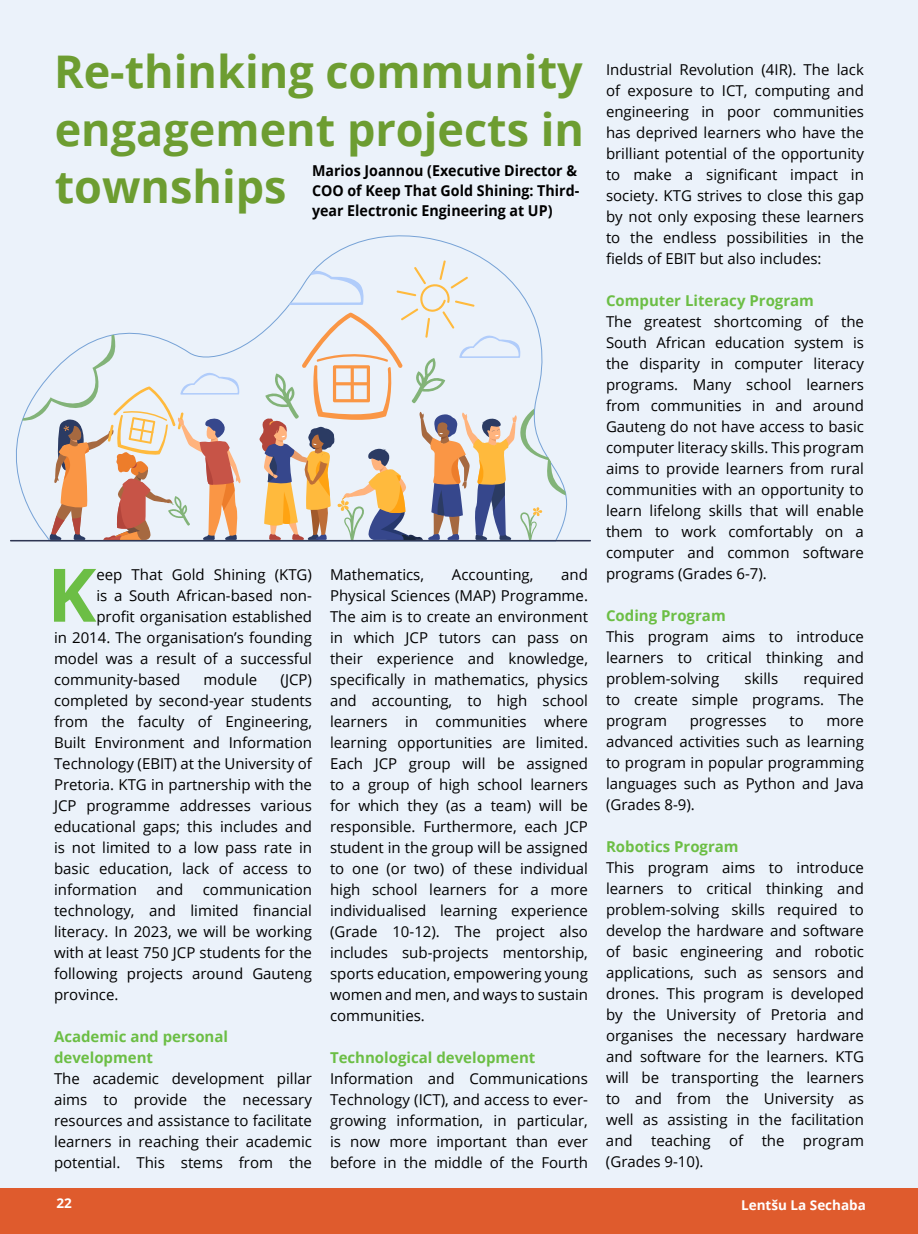
<style>
.page{position:relative;width:918px;height:1234px;background:#fff}
.page>*{position:absolute;margin:0;border:0;box-sizing:border-box;transform-origin:0 0}
.t1{font:700 73.8px "Open Sans";color:#6cbe45}
.t2{font:700 45px/57px "Open Sans";color:#6d9d31;text-align:justify}
.t3{font:15px/21px "Open Sans";color:#000;text-align:justify}
.t4{font:700 15px/21px "Open Sans";color:#6cbe45}
.t5{font:700 15px/19.5px "Open Sans";color:#000;scale:.95 1}
.t6{font:700 13.5px "Open Sans";color:#fff}
</style>
<div class="page">
<div style="left:0;top:1187px;width:918px;height:46px;background:#df5b2d"></div>
<div style="left:0;top:0;width:918px;height:1187px;background:#ebf2fa"></div>
<svg style="left:22px;top:334px;width:219px;height:206px"></svg>
<svg style="left:258px;top:260px;width:308px;height:280px"></svg>
<hr style="left:10px;top:540px;width:581px;height:1px;background:#2e3652">
<h2 class="t2" style="left:54px;top:42px;width:532px">Re-thinking community engagement projects in townships</h2>
<p class="t5" style="left:312px;top:161px;width:283px">Marios Joannou (Executive Director &amp;<br>COO of Keep That Gold Shining: Third&shy;year Electronic Engineering at UP)</p>
<h1 class="t1" style="left:47px;top:542px;width:51px">K</h1>
<p class="t3" style="left:96px;top:563px;width:217px">eep That Gold Shining (KTG)</p>
<p class="t3" style="left:96px;top:584px;width:217px">is a South African-based non-</p>
<p class="t3" style="left:96px;top:605px;width:217px">profit organisation established</p>
<p class="t3" style="left:54px;top:626px;width:260px">in 2014. The organisation’s founding</p>
<p class="t3" style="left:54px;top:647px;width:260px">model was a result of a successful</p>
<p class="t3" style="left:54px;top:668px;width:128px">community-based</p>
<p class="t3" style="left:204px;top:668px;width:55px">module</p>
<p class="t3" style="left:54px;top:668px;width:260px;text-indent:227px">(JCP) completed by second-year students from the faculty of Engineering, Built Environment and Information Technology (EBIT) at the University of Pretoria. KTG in partnership with the JCP programme addresses various educational gaps; this includes and is not limited to a low pass rate in basic education, lack of access to information</p>
<p class="t3" style="left:157px;top:878px;width:28px">and</p>
<p class="t3" style="left:54px;top:878px;width:260px;text-indent:149px">communication technology, and limited financial literacy. In 2023, we will be working with at least 750 JCP students for the following projects around Gauteng province.</p>
<p class="t4" style="left:54px;top:1025px;width:176px">Academic and personal development</p>
<p class="t3" style="left:54px;top:1067px;width:260px">The academic development pillar aims to provide the necessary resources and assistance to facilitate learners in reaching their academic potential. This stems from the</p>
<p class="t3" style="left:330px;top:563px;width:260px;text-indent:231px">and Physical Sciences (MAP) Programme.<br>The aim is to create an environment in which JCP tutors can pass on their experience and knowledge, specifically in mathematics, physics and accounting, to high school learners in communities where learning opportunities are limited.<br>Each JCP group will be assigned to a group of high school learners for which they (as a team) will be responsible. Furthermore, each JCP student in the group will be assigned to one (or two) of these individual high school learners for a more individualised learning experience (Grade 10-12). The project also includes sub-projects mentorship, sports education, empowering young women and men, and ways to sustain communities.</p>
<p class="t4" style="left:330px;top:1046px;width:207px">Technological development</p>
<p class="t3" style="left:330px;top:1067px;width:260px">Information and Communications Technology (ICT), and access to ever&shy;growing information, in particular, is now more important than ever before in the middle of the Fourth</p>
<p class="t3" style="left:330px;top:563px;width:96px">Mathematics,</p>
<p class="t3" style="left:452px;top:563px;width:83px">Accounting,</p>
<p class="t3" style="left:606px;top:58px;width:260px">Industrial Revolution (4IR). The lack of exposure to ICT, computing and engineering in poor communities has deprived learners who have the brilliant potential of the opportunity to make a significant impact in society. KTG strives to close this gap by not only exposing these learners to the endless possibilities in the fields of EBIT but also includes:</p>
<p class="t4" style="left:606px;top:289px;width:210px">Computer Literacy Program</p>
<p class="t3" style="left:606px;top:310px;width:260px">The greatest shortcoming of the South African education system is the disparity in computer literacy programs. Many school learners from communities in and around Gauteng do not have access to basic computer literacy skills. This program aims to provide learners from rural communities with an opportunity to learn lifelong skills that will enable them to work comfortably on a computer and common software programs (Grades 6-7).</p>
<p class="t4" style="left:606px;top:604px;width:121px">Coding Program</p>
<p class="t3" style="left:606px;top:625px;width:260px">This program aims to introduce learners to critical thinking and problem-solving</p>
<p class="t3" style="left:606px;top:667px;width:260px;text-indent:198px">required to create simple programs. The program</p>
<p class="t3" style="left:745px;top:667px;width:35px">skills</p>
<p class="t3" style="left:690px;top:709px;width:79px">progresses</p>
<p class="t3" style="left:789px;top:709px;width:16px">to</p>
<p class="t3" style="left:606px;top:709px;width:260px;text-indent:220px">more advanced activities such as learning to program in popular programming languages such as Python and Java (Grades 8-9).</p>
<p class="t4" style="left:606px;top:835px;width:134px">Robotics Program</p>
<p class="t3" style="left:606px;top:856px;width:260px">This program aims to introduce learners to critical thinking and problem-solving skills required to develop the hardware and software of basic engineering and robotic applications, such as sensors and drones. This program is developed by the University of Pretoria and organises the necessary hardware and software for the learners. KTG will be transporting the learners to and from the University as well as assisting in the facilitation and teaching of the program (Grades 9-10).</p>
<p class="t6" style="left:57px;top:1193px;width:17px">22</p>
<p class="t6" style="left:741px;top:1195px;width:126px">Lentšu La Sechaba</p>
</div>
